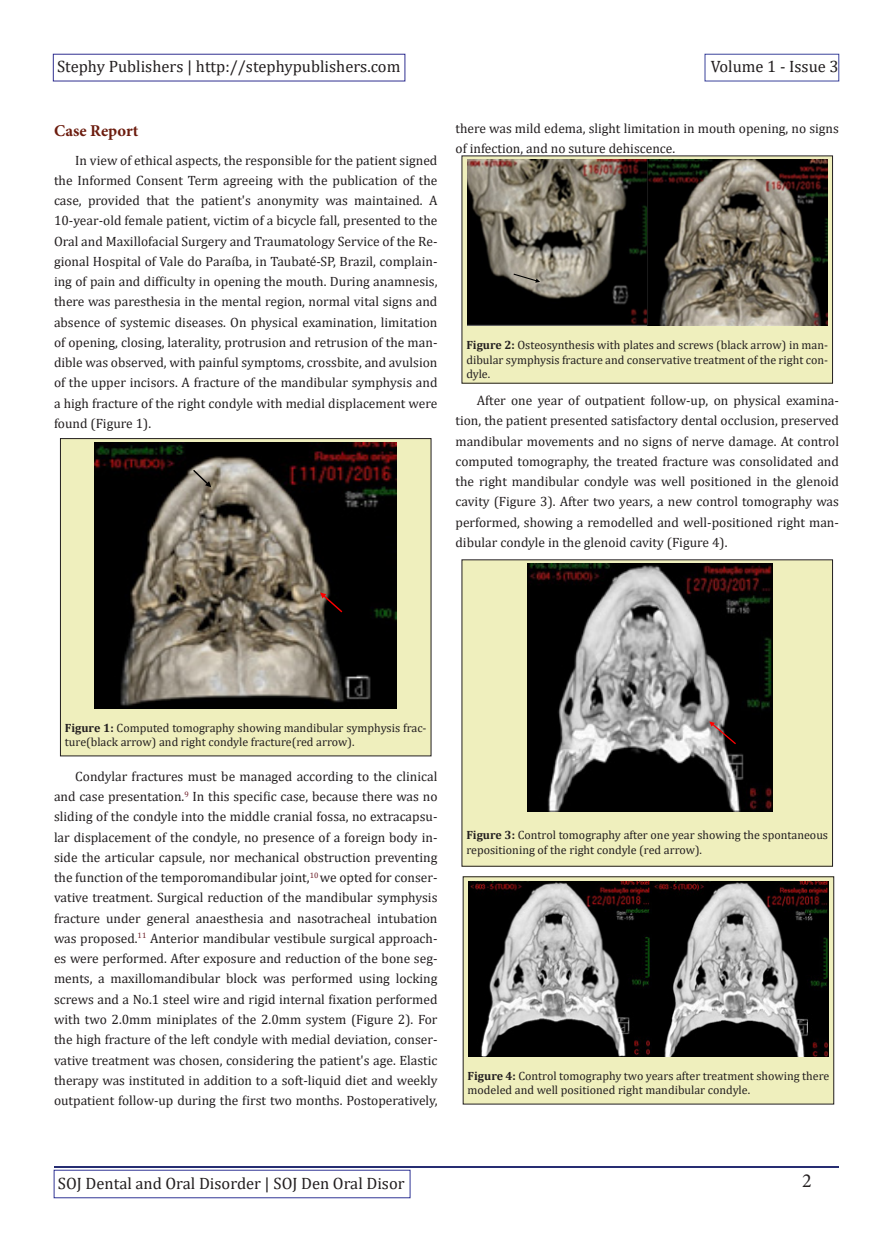
<style>
.page{position:relative;width:893px;height:1255px;background:#fff}
.page>*{position:absolute;margin:0;border:0;box-sizing:border-box;transform-origin:0 0}
.t1{font:19.95px "Minion Pro";color:#231f20}
.t2{font:16.5px "Cambria";color:#231f20}
.t3{font:700 16.5px "Minion Pro";letter-spacing:.005em;color:#6c1c0e}
.t4{font:13.5px/20.2px "Cambria";color:#231f20;text-align:justify}
.t5{font:12px/14.4px "Cambria";color:#231f20}
.s1{font-weight:700}
</style>
<div class="page">
<div style="left:53px;top:54px;width:352px;height:27px;border:1px solid #302f90"></div>
<div style="left:705px;top:54px;width:134px;height:27px;border:1px solid #3b439b"></div>
<hr style="left:54px;top:1165px;width:785px;height:2px;background:#262d72">
<div style="left:54px;top:1169px;width:356px;height:28px;border:1px solid #303595"></div>
<div style="left:60px;top:438px;width:371px;height:318px;background:#efefbd"></div>
<div style="left:60px;top:438px;width:371px;height:318px;border:1px solid #231f20"></div>
<img style="left:94px;top:442px;width:303px;height:266px">
<svg style="left:192px;top:468px;width:19px;height:19px"></svg>
<svg style="left:320px;top:592px;width:24px;height:22px"></svg>
<div style="left:462px;top:156px;width:370px;height:227px;background:#efefbd"></div>
<img style="left:468px;top:159px;width:360px;height:166px">
<svg style="left:512px;top:273px;width:28px;height:10px"></svg>
<div style="left:462px;top:560px;width:370px;height:306px;background:#efefbd"></div>
<img style="left:528px;top:563px;width:245px;height:248px">
<svg style="left:709px;top:721px;width:28px;height:24px"></svg>
<div style="left:463px;top:876px;width:371px;height:228px;background:#efefbd"></div>
<div style="left:463px;top:876px;width:371px;height:228px;border:1px solid #231f20"></div>
<img style="left:469px;top:882px;width:360px;height:174px">
<p class="t2" style="left:57px;top:56px;width:345px">Stephy Publishers | http://stephypublishers.com</p>
<p class="t2" style="left:711px;top:56px;width:129px">Volume 1 - Issue 3</p>
<p class="t3" style="left:54px;top:119px;width:86px">Case Report</p>
<p class="t4" style="left:54px;top:150px;width:385px;text-indent:21px">In view of ethical aspects, the responsible for the patient signed the Informed Consent Term agreeing with the publication of the case, provided that the patient's anonymity was maintained. A 10-year-old female patient, victim of a bicycle fall, presented to the Oral and Maxillofacial Surgery and Traumatology Service of the Re&shy;gional Hospital of Vale do Paraíba, in Taubaté-SP, Brazil, complain&shy;ing of pain and difficulty in opening the mouth. During anamnesis, there was paresthesia in the mental region, normal vital signs and absence of systemic diseases. On physical examination, limitation of opening, closing, laterality, protrusion and retrusion of the man&shy;dible was observed, with painful symptoms, crossbite, and avulsion of the upper incisors. A fracture of the mandibular symphysis and a high fracture of the right condyle with medial displacement were found (Figure 1).</p>
<p class="t4" style="left:455px;top:118px;width:385px">there was mild edema, slight limitation in mouth opening, no signs of infection, and no suture dehiscence.</p>
<p class="t5" style="left:466px;top:338px;width:363px;text-align:justify"><span class="s1">Figure 2:</span> Osteosynthesis with plates and screws (black arrow) in man&shy;dibular symphysis fracture and conservative treatment of the right con&shy;dyle.</p>
<p class="t4" style="left:455px;top:390px;width:385px;text-indent:21px">After one year of outpatient follow-up, on physical examina&shy;tion, the patient presented satisfactory dental occlusion, preserved mandibular movements and no signs of nerve damage. At control computed tomography, the treated fracture was consolidated and the right mandibular condyle was well positioned in the glenoid cavity (Figure 3). After two years, a new control tomography was performed, showing a remodelled and well-positioned right man&shy;dibular condyle in the glenoid cavity (Figure 4).</p>
<p class="t5" style="left:65px;top:720px;width:363px"><span class="s1">Figure 1:</span> Computed tomography showing mandibular symphysis frac&shy;ture(black arrow) and right condyle fracture(red arrow).</p>
<p class="t4" style="left:54px;top:766px;width:385px;text-indent:21px">Condylar fractures must be managed according to the clinical and case presentation.<sup>9</sup> In this specific case, because there was no sliding of the condyle into the middle cranial fossa, no extracapsu&shy;lar displacement of the condyle, no presence of a foreign body in&shy;side the articular capsule, nor mechanical obstruction preventing the function of the temporomandibular joint,<sup>10</sup> we opted for conser&shy;vative treatment. Surgical reduction of the mandibular symphysis fracture under general anaesthesia and nasotracheal intubation was proposed.<sup>11</sup> Anterior mandibular vestibule surgical approach&shy;es were performed. After exposure and reduction of the bone seg&shy;ments, a maxillomandibular block was performed using locking screws and a No.1 steel wire and rigid internal fixation performed with two 2.0mm miniplates of the 2.0mm system (Figure 2). For the high fracture of the left condyle with medial deviation, conser&shy;vative treatment was chosen, considering the patient's age. Elastic therapy was instituted in addition to a soft-liquid diet and weekly outpatient follow-up during the first two months. Postoperatively,</p>
<p class="t5" style="left:466px;top:828px;width:363px"><span class="s1">Figure 3:</span> Control tomography after one year showing the spontaneous repositioning of the right condyle (red arrow).</p>
<p class="t5" style="left:468px;top:1068px;width:363px"><span class="s1">Figure 4:</span> Control tomography two years after treatment showing there modeled and well positioned right mandibular condyle.</p>
<p class="t2" style="left:58px;top:1173px;width:348px">SOJ Dental and Oral Disorder | SOJ Den Oral Disor</p>
<h1 class="t1" style="left:802px;top:1167px;width:11px">2</h1>
</div>
